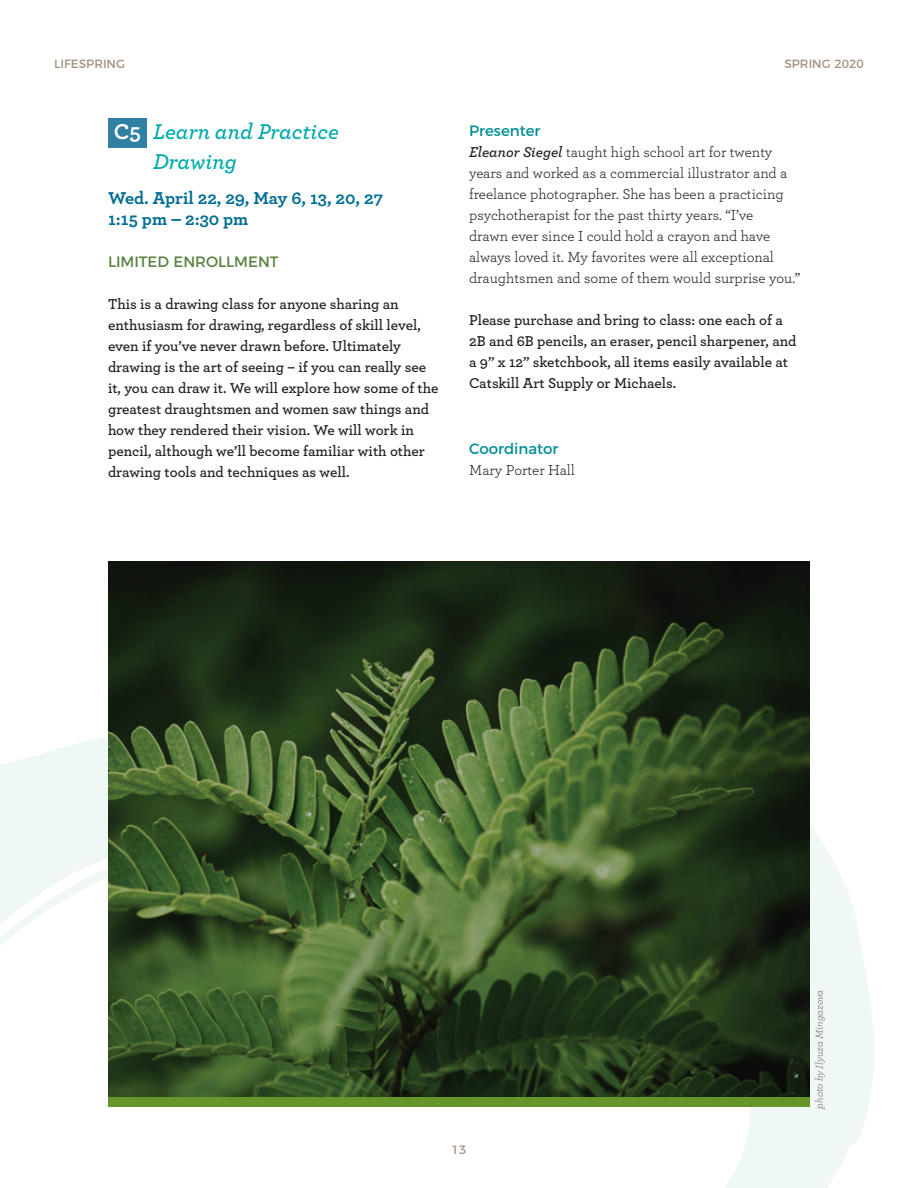
<style>
.page{position:relative;width:918px;height:1188px;background:#fff}
.page>*{position:absolute;margin:0;border:0;box-sizing:border-box;transform-origin:0 0}
.t1{font:22.5px/30px "Archer Semibold LF Italic";color:#00aaad}
.t2{font:700 18px/21px "Archer";color:#016d92}
.t3{font:600 15px/21px "Archer";color:#231f20}
.t4{font:15px/21px "Archer";color:#231f20}
.t5{font:15px "Montserrat";color:#008f95}
.t6{font:15px "Montserrat";color:#598342}
.t7{font:12px "Montserrat";color:#a29382}
.t8{font:italic 10.5px "Archer";letter-spacing:-.005em;color:#6c6d70}
.s1{font-family:"Archer";font-weight:700;color:#fff}
.s2{font-family:"Archer Semibold LF Italic"}
</style>
<div class="page">
<svg style="left:0;top:737px;width:874px;height:451px"></svg>
<div style="left:108px;top:119px;width:39px;height:29px;background:#3080a1"></div>
<img style="left:108px;top:562px;width:702px;height:536px">
<div style="left:108px;top:1098px;width:702px;height:9px;background:#66952c"></div>
<p class="t7" style="left:54px;top:54px;width:73px">LIFESPRING</p>
<p class="t7" style="left:784px;top:54px;width:81px">SPRING 2020</p>
<h1 class="t1" style="left:153px;top:116px;width:187px;text-indent:-39px"><span class="s1">C5</span> Learn and Practice<br>Drawing</h1>
<p class="t2" style="left:108px;top:186px;width:277px">Wed. April 22, 29, May 6, 13, 20, 27<br>1:15 pm – 2:30 pm</p>
<p class="t6" style="left:108px;top:249px;width:172px">LIMITED ENROLLMENT</p>
<p class="t3" style="left:108px;top:293px;width:332px">This is a drawing class for anyone sharing an enthusiasm for drawing, regardless of skill level, even if you’ve never drawn before. Ultimately drawing is the art of seeing – if you can really see it, you can draw it. We will explore how some of the greatest draughtsmen and women saw things and how they rendered their vision. We will work in pencil, although we’ll become familiar with other drawing tools and techniques as well.</p>
<p class="t5" style="left:469px;top:118px;width:73px">Presenter</p>
<p class="t4" style="left:469px;top:141px;width:333px"><span class="s2">Eleanor Siegel</span> taught high school art for twenty years and worked as a commercial illustrator and a freelance photographer. She has been a practicing psychotherapist for the past thirty years. “I’ve<br>drawn ever since I could hold a crayon and have always loved it. My favorites were all exceptional draughtsmen and some of them would surprise you.”</p>
<p class="t3" style="left:469px;top:309px;width:329px">Please purchase and bring to class: one each of a 2B and 6B pencils, an eraser, pencil sharpener, and a 9” x 12” sketchbook, all items easily available at Catskill Art Supply or Michaels.</p>
<p class="t5" style="left:469px;top:436px;width:91px">Coordinator</p>
<p class="t4" style="left:469px;top:459px;width:107px">Mary Porter Hall</p>
<p class="t7" style="left:452px;top:1141px;width:16px">13</p>
<p class="t8" style="left:812px;top:1108px;width:120px;rotate:-90deg">photo by Ilyuza Mingazova</p>
</div>
